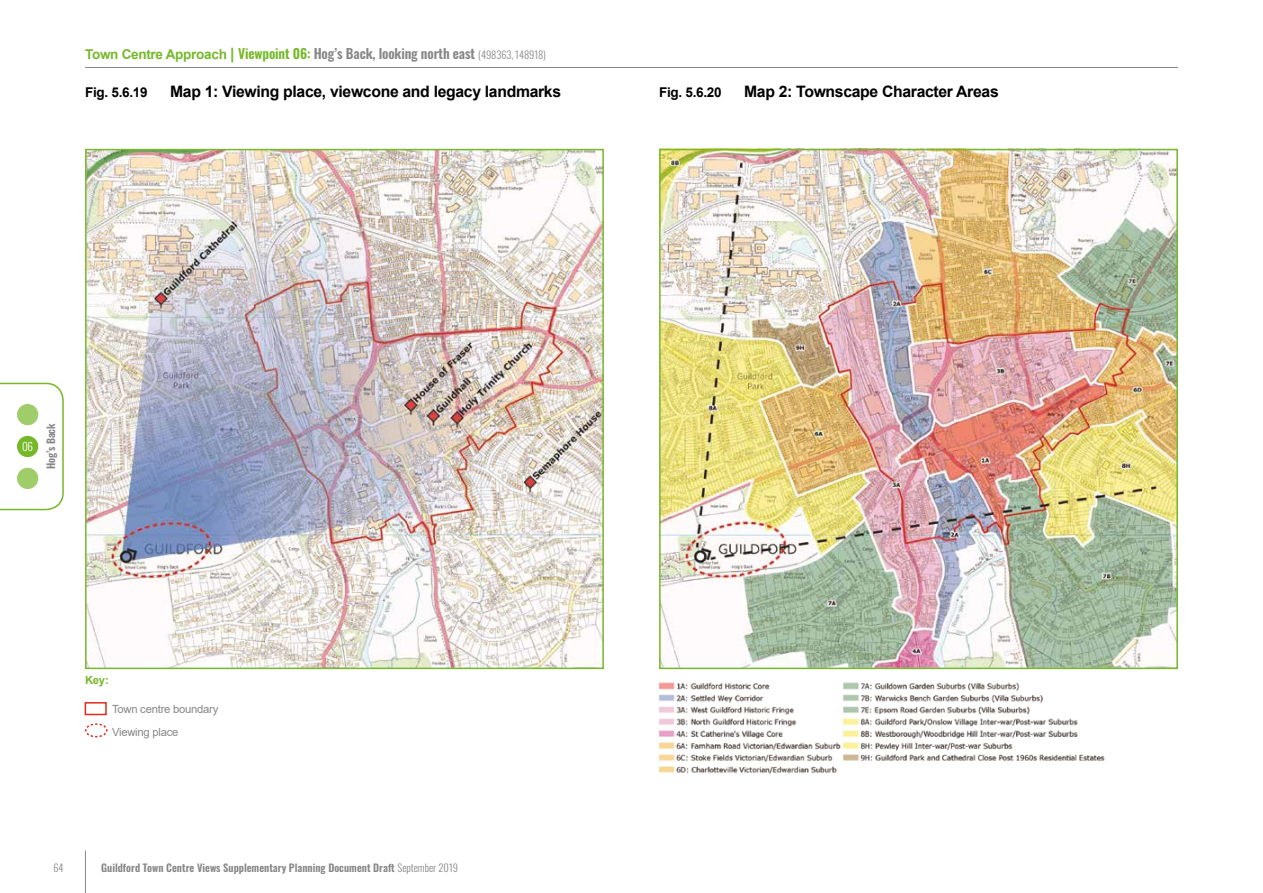
<style>
.page{position:relative;width:1263px;height:893px;background:#fff}
.page>*{position:absolute;margin:0;border:0;box-sizing:border-box;transform-origin:0 0}
.t1{font:700 15.75px "Arial";letter-spacing:-.02em;color:#000}
.t2{font:600 13.5px "Oswald";letter-spacing:-.01em;color:#878787}
.t3{font:700 13.5px "Arial";letter-spacing:-.02em;color:#000}
.t4{font:11.25px/22.6px "Arial";letter-spacing:-.02em;color:#878787}
.t5{font:700 11.25px "Arial";color:#76b82a}
.t6{font:300 11.25px "Oswald";color:#fff}
.t7{font:600 10.5px "Oswald";color:#878787}
.t8{font:300 10.5px "Oswald";color:#878787}
.s1{font-family:"Arial";font-weight:700;color:#76b82a}
.s2{font-family:"Arial";font-weight:700;font-size:15.75px;color:#76b82a}
.s3{color:#76b82a}
.s4{font-weight:300;font-size:10.5px}
.s5{font-weight:300}
</style>
<div class="page">
<hr style="left:85px;top:850px;width:1px;height:43px;background:#878787">
<img style="left:88px;top:152px;width:513px;height:514px">
<img style="left:662px;top:152px;width:513px;height:514px">
<div style="left:85px;top:149px;width:519px;height:520px;border:2px solid #76b82a"></div>
<div style="left:659px;top:149px;width:519px;height:520px;border:2px solid #76b82a"></div>
<img style="left:658px;top:682px;width:447px;height:92px">
<hr style="left:85px;top:67px;width:1093px;height:1px;background:#878787">
<svg style="left:0;top:382px;width:64px;height:129px"></svg>
<div style="left:17px;top:404px;width:21px;height:21px;background:#9fcd6a;border-radius:50%"></div>
<div style="left:17px;top:436px;width:21px;height:21px;background:#76b82a;border-radius:50%"></div>
<div style="left:17px;top:468px;width:21px;height:21px;background:#9fcd6a;border-radius:50%"></div>
<svg style="left:85px;top:723px;width:23px;height:15px"></svg>
<div style="left:85px;top:702px;width:22px;height:13px;border:2px solid #dc2b1e"></div>
<p class="t2" style="left:85px;top:46px;width:462px"><span class="s1">Town Centre Approach</span> <span class="s2">|</span> <span class="s3">Viewpoint 06:</span> Hog’s Back, looking north east <span class="s4">(498363, 148918)</span></p>
<p class="t3" style="left:85px;top:82px;width:64px">Fig. 5.6.19</p>
<h1 class="t1" style="left:170px;top:80px;width:393px">Map 1: Viewing place, viewcone and legacy landmarks</h1>
<p class="t3" style="left:659px;top:82px;width:64px">Fig. 5.6.20</p>
<h1 class="t1" style="left:744px;top:80px;width:256px">Map 2: Townscape Character Areas</h1>
<p class="t6" style="left:22px;top:437px;width:13px">06</p>
<p class="t7" style="left:45px;top:469px;width:47px;rotate:-90deg">Hog’s Back</p>
<p class="t5" style="left:85px;top:672px;width:25px">Key:</p>
<p class="t4" style="left:112px;top:698px;width:108px">Town centre boundary<br>Viewing place</p>
<p class="t8" style="left:53px;top:858px;width:12px">64</p>
<p class="t7" style="left:101px;top:862px;width:358px">Guildford Town Centre Views Supplementary Planning Document Draft <span class="s5">September 2019</span></p>
</div>
